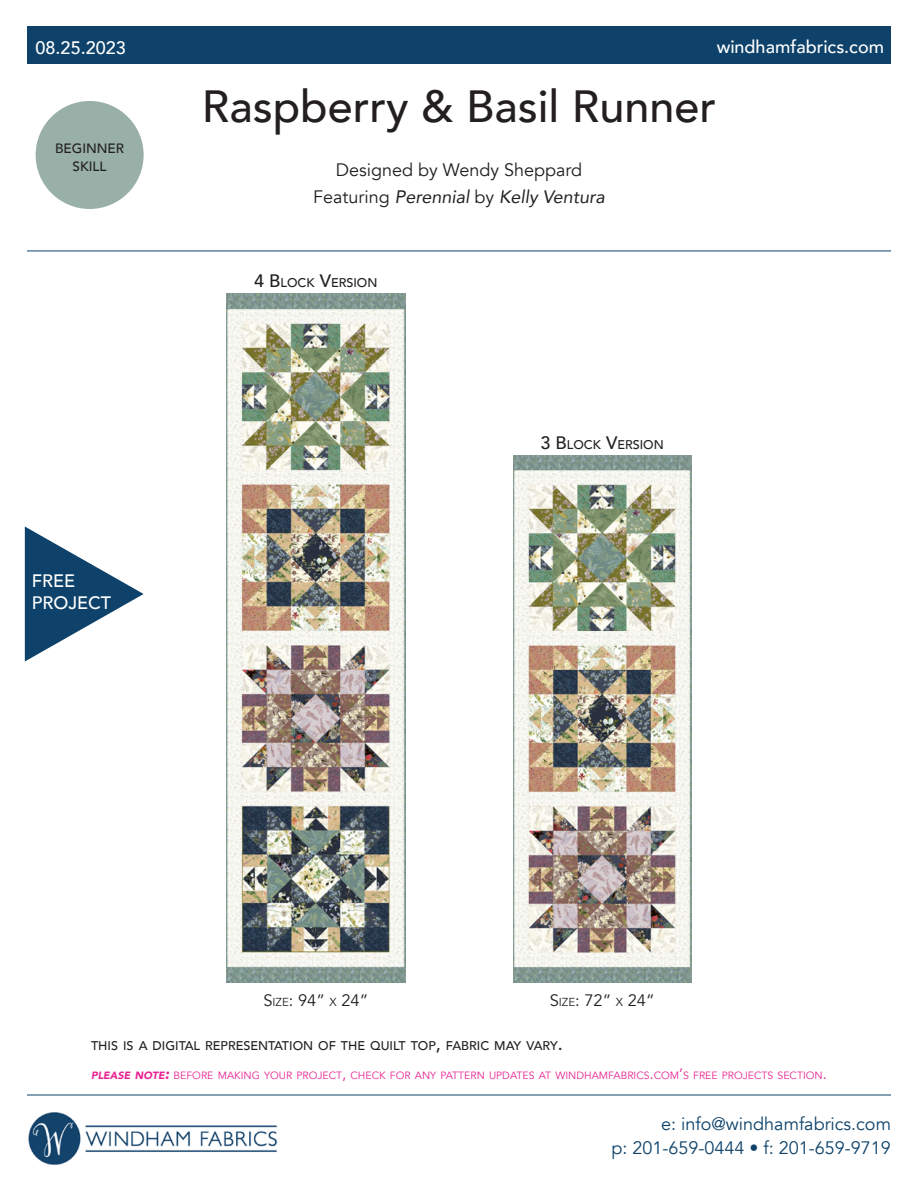
<style>
.page{position:relative;width:918px;height:1188px;background:#fff}
.page>*{position:absolute;margin:0;border:0;box-sizing:border-box;transform-origin:0 0}
.t1{font:500 45px "Avenir";color:#231f20}
.t2{font:18px/27px "Avenir";color:#231f20;text-align:center}
.t3{font:18px/24px "Avenir";color:#0e426a;text-align:right}
.t4{font:500 18px/21.6px "Avenir";color:#fff}
.t5{font:16.5px "Avenir";color:#231f20}
.t6{font:500 13.5px/18px "Avenir";color:#231f20;text-align:center}
.t7{font:500 12.6px "Avenir";color:#231f20}
.t8{font:10.5px "Avenir";color:#e82492}
.s1{font-style:italic}
.s2{font-size:18px}
.s3{font-size:11.55px}
.s4{font-weight:900;font-style:italic}
.s5{font-weight:900;font-style:italic;font-size:15px}
.s6{font-size:15px}
</style>
<div class="page">
<div style="left:27px;top:26px;width:864px;height:38px;background:#0e426a"></div>
<hr style="left:27px;top:1095px;width:864px;height:1px;background:#0e426a">
<hr style="left:27px;top:251px;width:864px;height:1px;background:#0e426a">
<svg style="left:25px;top:526px;width:119px;height:136px"></svg>
<img style="left:28px;top:1112px;width:250px;height:52px">
<div style="left:36px;top:101px;width:108px;height:108px;background:#99b0a8;border-radius:50%"></div>
<img style="left:513px;top:455px;width:178px;height:527px">
<img style="left:227px;top:293px;width:178px;height:689px">
<h2 class="t4" style="left:36px;top:36px;width:92px">08.25.2023</h2>
<h2 class="t4" style="left:717px;top:34px;width:169px">windhamfabrics.com</h2>
<p class="t6" style="left:55px;top:138px;width:70px">BEGINNER<br>SKILL</p>
<h2 class="t4" style="left:32px;top:569px;width:81px">FREE<br>PROJECT</h2>
<h1 class="t1" style="left:202px;top:67px;width:516px">Raspberry &amp; Basil Runner</h1>
<h2 class="t2" style="left:313px;top:156px;width:293px">Designed by Wendy Sheppard<br>Featuring <span class="s1">Perennial</span> by <span class="s1">Kelly Ventura</span></h2>
<p class="t7" style="left:254px;top:271px;width:125px"><span class="s2">4 B</span>LOCK <span class="s2">V</span>ERSION</p>
<p class="t7" style="left:541px;top:433px;width:125px"><span class="s2">3 B</span>LOCK <span class="s2">V</span>ERSION</p>
<h3 class="t5" style="left:263px;top:990px;width:106px">S<span class="s3">IZE</span>: 94” <span class="s3">X</span> 24”</h3>
<h3 class="t5" style="left:550px;top:990px;width:106px">S<span class="s3">IZE</span>: 72” <span class="s3">X</span> 24”</h3>
<p class="t7" style="left:91px;top:1035px;width:473px">THIS IS A DIGITAL REPRESENTATION OF THE QUILT TOP<span class="s2">,</span> FABRIC MAY VARY<span class="s2">.</span></p>
<p class="t8" style="left:91px;top:1069px;width:737px"><span class="s4">PLEASE NOTE</span><span class="s5">:</span> BEFORE MAKING YOUR PROJECT<span class="s6">,</span> CHECK FOR ANY PATTERN UPDATES AT WINDHAMFABRICS<span class="s6">.</span>COM<span class="s6">’</span>S FREE PROJECTS SECTION<span class="s6">.</span></p>
<h2 class="t3" style="left:612px;top:1112px;width:281px">e: info@windhamfabrics.com<br>p: 201-659-0444 • f: 201-659-9719</h2>
</div>
